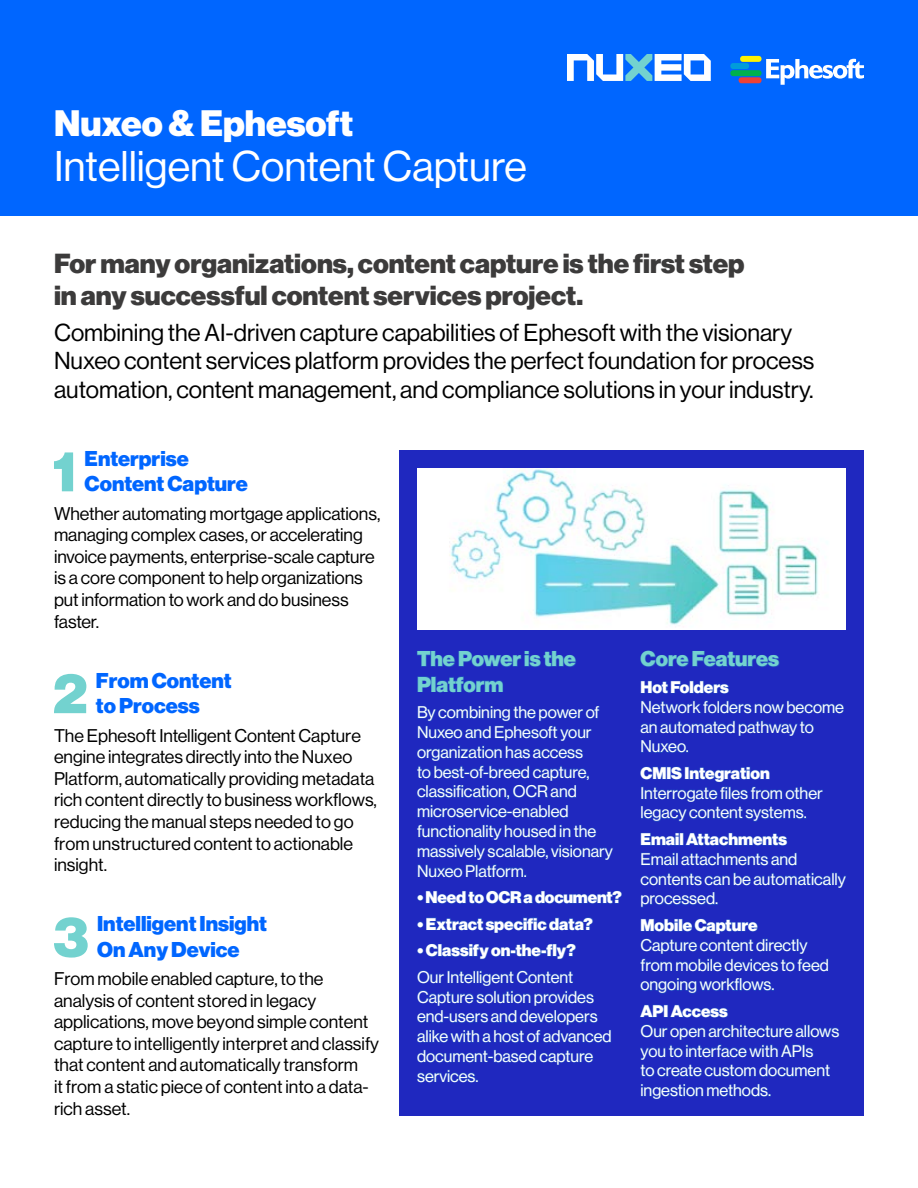
<style>
.page{position:relative;width:918px;height:1188px;background:#fff}
.page>*{position:absolute;margin:0;border:0;box-sizing:border-box;transform-origin:0 0}
.t1{font:56.25px "N Haas Grotesk DS Std 95 Blk";color:#73d2cf}
.t2{font:42px "N Haas Grotesk DS Std 55 Rg";color:#fff}
.t3{font:36px "N Haas Grotesk DS Std 95 Blk";color:#fff}
.t4{font:27px/32.4px "N Haas Grotesk DS Std 95 Blk";color:#3c3b3b}
.t5{font:24px/28.8px "N Haas Grotesk DS Std 55 Rg";color:#000}
.t6{font:21px/25.2px "N Haas Grotesk DS Std 95 Blk";color:#06f}
.t7{font:21px/25.2px "N Haas Grotesk DS Std 95 Blk";color:#73d2cf}
.t8{font:18px/21.6px "N Haas Grotesk DS Std 55 Rg";color:#000}
.t9{font:16.5px/19.8px "N Haas Grotesk DS Std 55 Rg";color:#fff}
.t10{font:16.5px "N Haas Grotesk DS Std 95 Blk";color:#fff}
</style>
<div class="page">
<div style="left:0;top:0;width:918px;height:216px;background:#06f"></div>
<div style="left:399px;top:450px;width:465px;height:666px;background:#1f28bf"></div>
<svg style="left:417px;top:651px;width:159px;height:16px"></svg>
<svg style="left:417px;top:676px;width:86px;height:17px"></svg>
<svg style="left:417px;top:706px;width:183px;height:112px"></svg>
<svg style="left:417px;top:824px;width:196px;height:53px"></svg>
<svg style="left:418px;top:890px;width:204px;height:14px"></svg>
<svg style="left:418px;top:917px;width:175px;height:16px"></svg>
<svg style="left:418px;top:943px;width:158px;height:17px"></svg>
<svg style="left:417px;top:970px;width:194px;height:73px"></svg>
<svg style="left:417px;top:1049px;width:177px;height:34px"></svg>
<svg style="left:640px;top:650px;width:140px;height:17px"></svg>
<svg style="left:641px;top:680px;width:88px;height:14px"></svg>
<svg style="left:641px;top:700px;width:203px;height:14px"></svg>
<svg style="left:640px;top:720px;width:174px;height:33px"></svg>
<svg style="left:640px;top:766px;width:183px;height:56px"></svg>
<svg style="left:641px;top:833px;width:147px;height:13px"></svg>
<svg style="left:641px;top:852px;width:156px;height:14px"></svg>
<svg style="left:640px;top:872px;width:206px;height:36px"></svg>
<svg style="left:640px;top:918px;width:189px;height:54px"></svg>
<svg style="left:640px;top:978px;width:134px;height:16px"></svg>
<svg style="left:640px;top:1004px;width:24px;height:14px"></svg>
<div style="left:664px;top:1005px;width:4px;height:12px;border:1px solid #1f4cbf"></div>
<svg style="left:670px;top:1004px;width:58px;height:14px"></svg>
<svg style="left:640px;top:1024px;width:200px;height:53px"></svg>
<svg style="left:641px;top:1084px;width:129px;height:16px"></svg>
<div style="left:417px;top:468px;width:429px;height:162px;background:#fff"></div>
<img style="left:449px;top:468px;width:369px;height:157px">
<svg style="left:567px;top:54px;width:144px;height:27px"></svg>
<svg style="left:730px;top:56px;width:134px;height:29px"></svg>
<h3 class="t3" style="left:54px;top:102px;width:301px">Nuxeo &amp; Ephesoft</h3>
<h2 class="t2" style="left:54px;top:142px;width:474px">Intelligent Content Capture</h2>
<h3 class="t4" style="left:54px;top:247px;width:692px">For many organizations, content capture is the first step in any successful content services project.</h3>
<h3 class="t5" style="left:54px;top:318px;width:762px">Combining the AI-driven capture capabilities of Ephesoft with the visionary<br>Nuxeo content services platform provides the perfect foundation for process automation, content management, and compliance solutions in your industry.</h3>
<h1 class="t1" style="left:53px;top:438px;width:25px">1</h1>
<p class="t6" style="left:85px;top:446px;width:165px">Enterprise<br>Content Capture</p>
<p class="t8" style="left:54px;top:503px;width:328px">Whether automating mortgage applications, managing complex cases, or accelerating invoice payments, enterprise-scale capture is a core component to help organizations put information to work and do business faster.</p>
<h1 class="t1" style="left:53px;top:660px;width:36px">2</h1>
<p class="t6" style="left:96px;top:668px;width:137px">From Content to Process</p>
<p class="t8" style="left:54px;top:725px;width:324px">The Ephesoft Intelligent Content Capture engine integrates directly into the Nuxeo Platform, automatically providing metadata rich content directly to business workflows, reducing the manual steps needed to go from unstructured content to actionable insight.</p>
<h1 class="t1" style="left:53px;top:904px;width:37px">3</h1>
<p class="t6" style="left:97px;top:912px;width:171px">Intelligent Insight<br>On Any Device</p>
<p class="t8" style="left:54px;top:968px;width:327px">From mobile enabled capture, to the analysis of content stored in legacy applications, move beyond simple content capture to intelligently interpret and classify that content and automatically transform<br>it from a static piece of content into a data&shy;rich asset.</p>
<p class="t7" style="left:417px;top:647px;width:161px">The Power is the<br>Platform</p>
<p class="t9" style="left:417px;top:703px;width:197px">By combining the power of<br>Nuxeo and Ephesoft your organization has access<br>to best-of-breed capture, classification, OCR and microservice-enabled functionality housed in the massively scalable, visionary<br>Nuxeo Platform.</p>
<p class="t10" style="left:417px;top:888px;width:206px">• Need to OCR a document?</p>
<p class="t10" style="left:417px;top:914px;width:177px">• Extract specific data?</p>
<p class="t10" style="left:417px;top:941px;width:160px">• Classify on-the-fly?</p>
<p class="t9" style="left:417px;top:967px;width:196px">Our Intelligent Content<br>Capture solution provides end-users and developers alike with a host of advanced document-based capture services.</p>
<p class="t7" style="left:640px;top:647px;width:140px">Core Features</p>
<p class="t10" style="left:640px;top:677px;width:90px">Hot Folders</p>
<p class="t9" style="left:640px;top:697px;width:205px">Network folders now become an automated pathway to<br>Nuxeo.</p>
<p class="t10" style="left:640px;top:763px;width:131px">CMIS Integration</p>
<p class="t9" style="left:640px;top:783px;width:184px">Interrogate files from other legacy content systems.</p>
<p class="t10" style="left:640px;top:830px;width:148px">Email Attachments</p>
<p class="t9" style="left:640px;top:849px;width:207px">Email attachments and contents can be automatically processed.</p>
<p class="t10" style="left:640px;top:915px;width:119px">Mobile Capture</p>
<p class="t9" style="left:640px;top:935px;width:190px">Capture content directly from mobile devices to feed ongoing workflows.</p>
<p class="t10" style="left:640px;top:1001px;width:89px">API Access</p>
<p class="t9" style="left:640px;top:1021px;width:200px">Our open architecture allows you to interface with APIs<br>to create custom document ingestion methods.</p>
</div>
